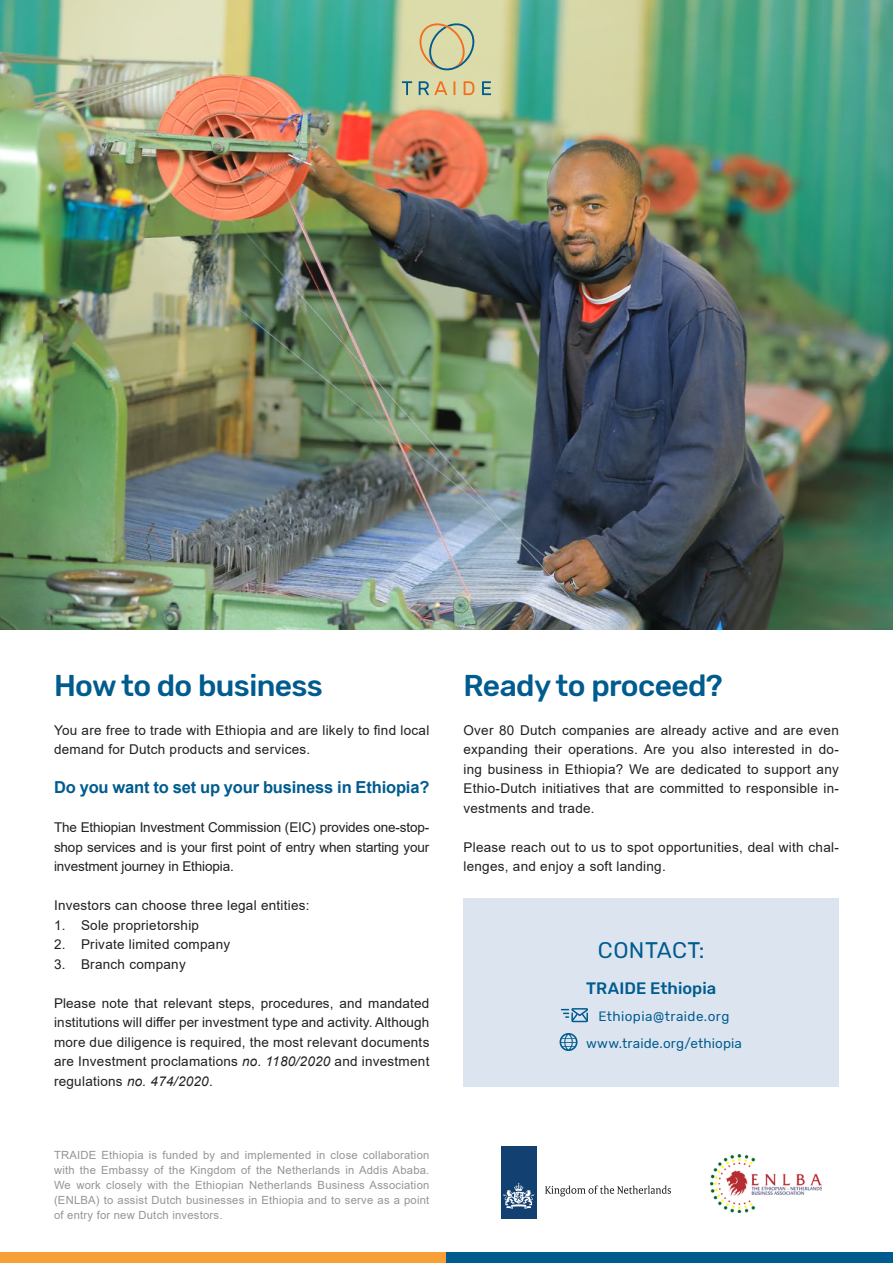
<style>
.page{position:relative;width:893px;height:1263px;background:#fff}
.page>*{position:absolute;margin:0;border:0;box-sizing:border-box;transform-origin:0 0}
.t1{font:500 30px "Rubik";letter-spacing:-.02em;color:#005b8f}
.t2{font:22.5px "Rubik";letter-spacing:.015em;color:#005b8f}
.t3{font:700 16.5px "Arial";letter-spacing:-.01em;color:#005b8f}
.t4{font:500 16.5px "Rubik";letter-spacing:.005em;color:#005b8f}
.t5{font:13.5px/19.5px "Arial";letter-spacing:.02em;color:#231f20;text-align:justify}
.t6{font:13.5px/27px "Rubik";letter-spacing:.025em;color:#005b8f;text-align:center}
.t7{font:11.25px/15px "Arial";letter-spacing:.02em;color:#939598;text-align:justify}
.s1{font-style:italic}
</style>
<div class="page">
<div style="left:0;top:1252px;width:446px;height:11px;background:#f99f38"></div>
<div style="left:446px;top:1252px;width:447px;height:11px;background:#005b8f"></div>
<img style="left:0;top:0;width:893px;height:629px">
<div style="left:501px;top:1146px;width:36px;height:73px;background:#124171"></div>
<svg style="left:503px;top:1183px;width:31px;height:26px"></svg>
<svg style="left:545px;top:1185px;width:126px;height:11px"></svg>
<img style="left:710px;top:1154px;width:111px;height:58px">
<svg style="left:402px;top:81px;width:10px;height:14px"></svg>
<svg style="left:419px;top:81px;width:28px;height:14px"></svg>
<svg style="left:454px;top:81px;width:1px;height:14px"></svg>
<svg style="left:464px;top:81px;width:10px;height:14px"></svg>
<svg style="left:482px;top:81px;width:9px;height:14px"></svg>
<svg style="left:419px;top:23px;width:56px;height:47px;background:#c8c69c"></svg>
<div style="left:463px;top:898px;width:376px;height:189px;background:#dce5ef"></div>
<svg style="left:560px;top:1033px;width:17px;height:18px"></svg>
<svg style="left:561px;top:1008px;width:27px;height:15px"></svg>
<h1 class="t1" style="left:54px;top:668px;width:270px">How to do business</h1>
<p class="t5" style="left:54px;top:720px;width:377px">You are free to trade with Ethiopia and are likely to find local demand for Dutch products and services.</p>
<p class="t3" style="left:54px;top:776px;width:377px">Do you want to set up your business in Ethiopia?</p>
<p class="t5" style="left:54px;top:817px;width:377px">The Ethiopian Investment Commission (EIC) provides one-stop&shy;shop services and is your first point of entry when starting your investment journey in Ethiopia.</p>
<p class="t5" style="left:54px;top:895px;width:257px">Investors can choose three legal entities:</p>
<p class="t5" style="left:54px;top:915px;width:147px">1. Sole proprietorship</p>
<p class="t5" style="left:54px;top:934px;width:178px">2. Private limited company</p>
<p class="t5" style="left:54px;top:954px;width:133px">3. Branch company</p>
<p class="t5" style="left:54px;top:993px;width:377px">Please note that relevant steps, procedures, and mandated institutions will differ per investment type and activity. Although more due diligence is required, the most relevant documents are Investment proclamations <span class="s1">no. 1180/2020</span> and investment regulations <span class="s1">no. 474/2020</span>.</p>
<p class="t7" style="left:54px;top:1147px;width:377px">TRAIDE Ethiopia is funded by and implemented in close collaboration with the Embassy of the Kingdom of the Netherlands in Addis Ababa.<br>We work closely with the Ethiopian Netherlands Business Association (ENLBA) to assist Dutch businesses in Ethiopia and to serve as a point of entry for new Dutch investors.</p>
<h1 class="t1" style="left:463px;top:668px;width:261px">Ready to proceed?</h1>
<p class="t5" style="left:463px;top:720px;width:377px">Over 80 Dutch companies are already active and are even expanding their operations. Are you also interested in do&shy;ing business in Ethiopia? We are dedicated to support any Ethio-Dutch initiatives that are committed to responsible in&shy;vestments and trade.</p>
<p class="t5" style="left:463px;top:837px;width:377px">Please reach out to us to spot opportunities, deal with chal&shy;lenges, and enjoy a soft landing.</p>
<h2 class="t2" style="left:598px;top:938px;width:108px">CONTACT:</h2>
<p class="t4" style="left:586px;top:978px;width:132px">TRAIDE Ethiopia</p>
<p class="t6" style="left:586px;top:1003px;width:157px">Ethiopia@traide.org www.traide.org/ethiopia</p>
</div>
